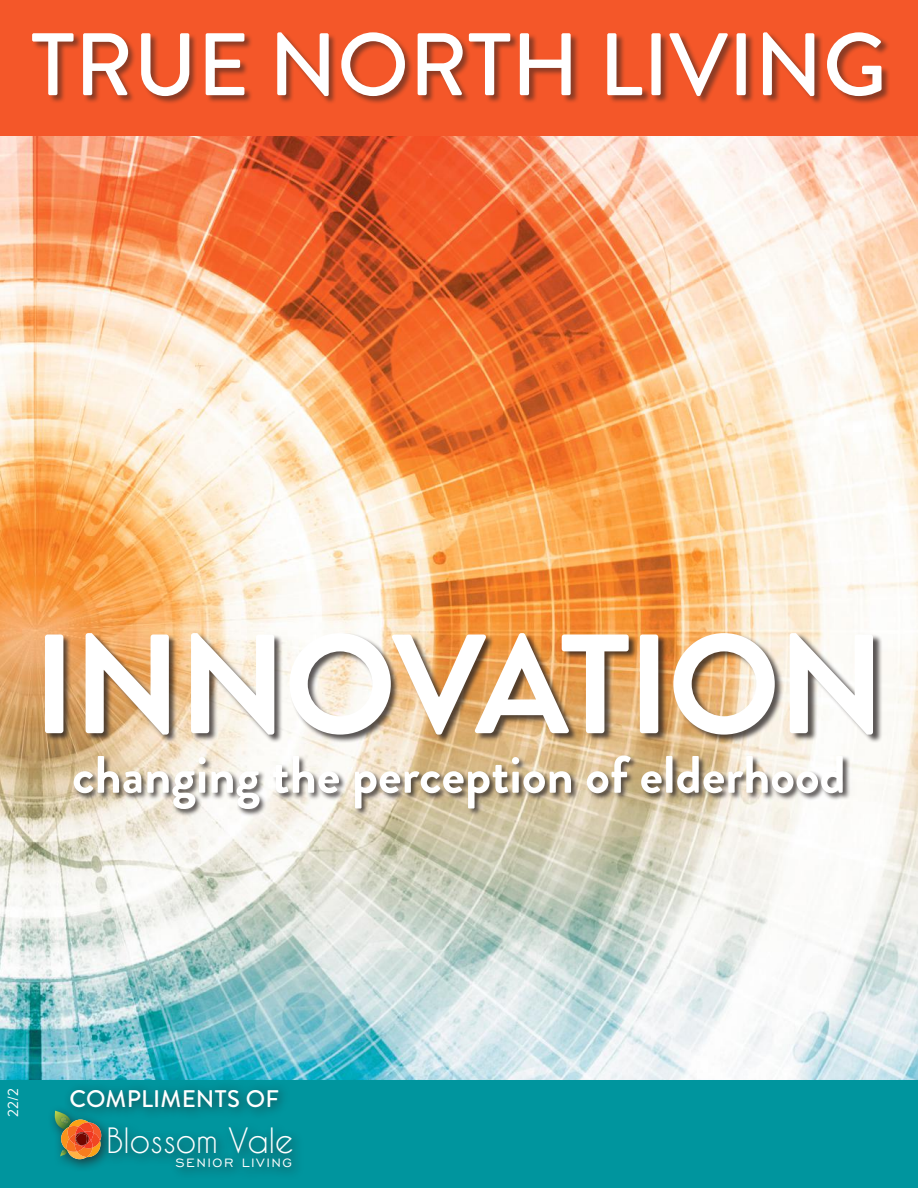
<style>
.page{position:relative;width:918px;height:1188px;background:#fff}
.page>*{position:absolute;margin:0;border:0;box-sizing:border-box;transform-origin:0 0}
.t1{font:700 141px "Brandon Grotesque";letter-spacing:-.025em;color:#fff}
.t2{font:500 88.5px "Brandon Grotesque";color:#fff}
.t3{font:700 52.5px "Brandon Grotesque";color:#fff}
.t4{font:32.7px "Caviar Dreams";color:#fff}
.t5{font:500 24px "Brandon Grotesque";letter-spacing:.01em;color:#fff}
.t6{font:15.6px "Engravers Gothic BT";letter-spacing:.1em;color:#fff}
.t7{font:15px "Brandon Grotesque";color:#fff}
</style>
<div class="page">
<img style="left:0;top:135px;width:918px;height:945px">
<div style="left:0;top:1080px;width:918px;height:108px;background:#00959e"></div>
<div style="left:0;top:0;width:918px;height:135px;background:#f45729"></div>
<div style="left:33px;top:32px;width:857px;height:73px;background:#241f1f;opacity:.5"></div>
<div style="left:45px;top:633px;width:837px;height:111px;background:#241f1f;opacity:.75"></div>
<div style="left:73px;top:755px;width:778px;height:62px;background:#241f1f;opacity:.75"></div>
<div style="left:47px;top:1104px;width:257px;height:76px;background:#241f1f;opacity:.75"></div>
<svg style="left:55px;top:1111px;width:46px;height:48px;background:#a67341"></svg>
<div style="left:64px;top:1082px;width:227px;height:39px;background:#241f1f;opacity:.75"></div>
<h2 class="t2" style="left:31px;top:4px;width:857px">TRUE NORTH LIVING</h2>
<h1 class="t1" style="left:32px;top:586px;width:855px">INNOVATION</h1>
<p class="t3" style="left:72px;top:738px;width:775px">changing the perception of elderhood</p>
<p class="t7" style="left:3px;top:1117px;width:30px;rotate:-90deg">22/2</p>
<p class="t5" style="left:70px;top:1082px;width:211px">COMPLIMENTS OF</p>
<p class="t4" style="left:107px;top:1121px;width:189px">Blossom Vale</p>
<p class="t6" style="left:175px;top:1154px;width:118px">SENIOR LIVING</p>
</div>
